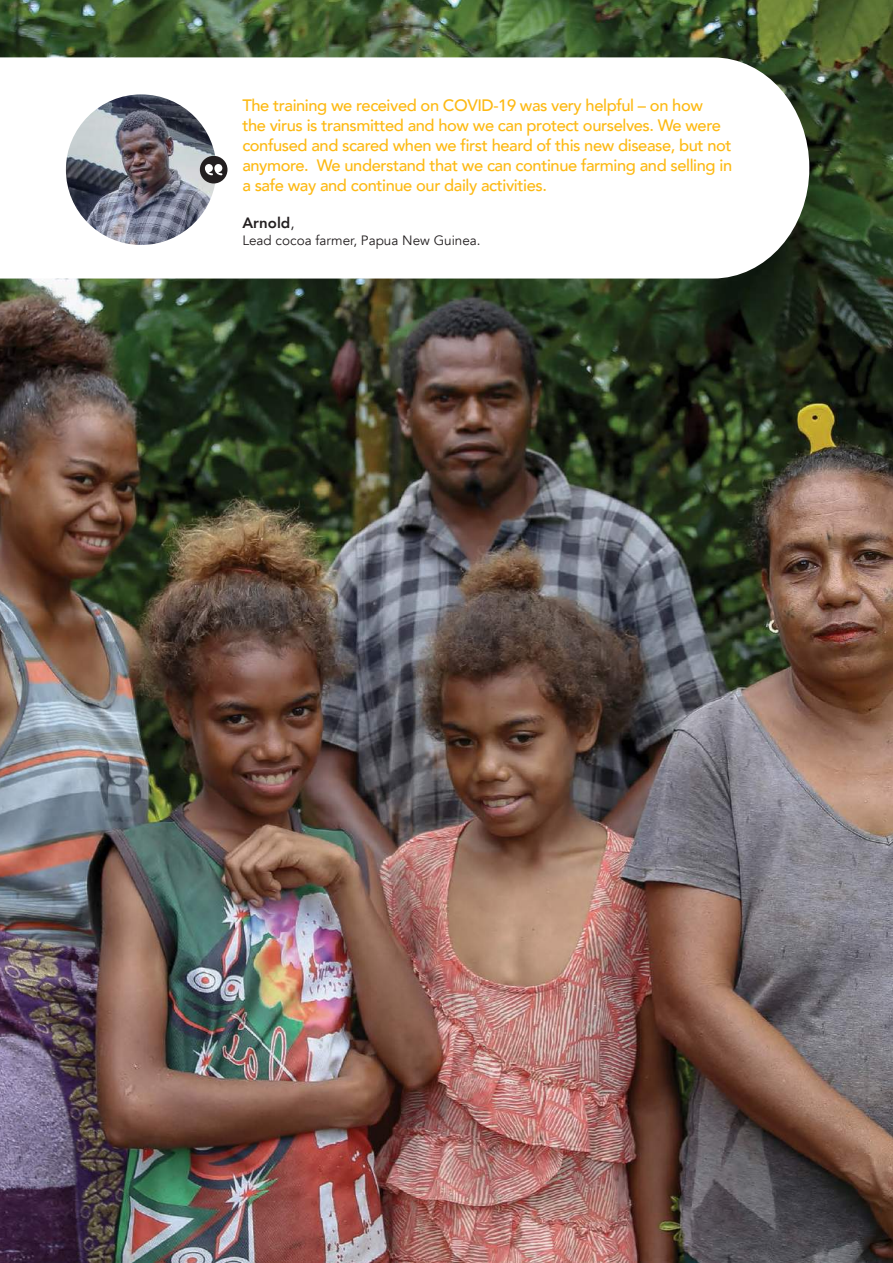
<style>
.page{position:relative;width:893px;height:1263px;background:#fff}
.page>*{position:absolute;margin:0;border:0;box-sizing:border-box;transform-origin:0 0}
.t1{font:500 16.5px/19.8px "Avenir";letter-spacing:-.025em;color:#fdb913}
.t2{font:800 15px "Avenir";color:#231f20}
.t3{font:13.5px "Avenir";color:#231f20}
.s1{font-weight:400}
</style>
<div class="page">
<img style="left:0;top:0;width:893px;height:1263px">
<svg style="left:0;top:57px;width:809px;height:222px"></svg>
<img style="left:66px;top:94px;width:150px;height:151px;border-radius:75px">
<div style="left:200px;top:156px;width:27px;height:27px;background:#231f20;border-radius:50%"></div>
<svg style="left:205px;top:164px;width:17px;height:11px"></svg>
<p class="t1" style="left:242px;top:95px;width:491px">The training we received on COVID-19 was very helpful – on how<br>the virus is transmitted and how we can protect ourselves. We were confused and scared when we first heard of this new disease, but not anymore. We understand that we can continue farming and selling in a safe way and continue our daily activities.</p>
<p class="t2" style="left:242px;top:211px;width:54px">Arnold<span class="s1">,</span></p>
<p class="t3" style="left:242px;top:232px;width:240px">Lead cocoa farmer, Papua New Guinea.</p>
</div>
